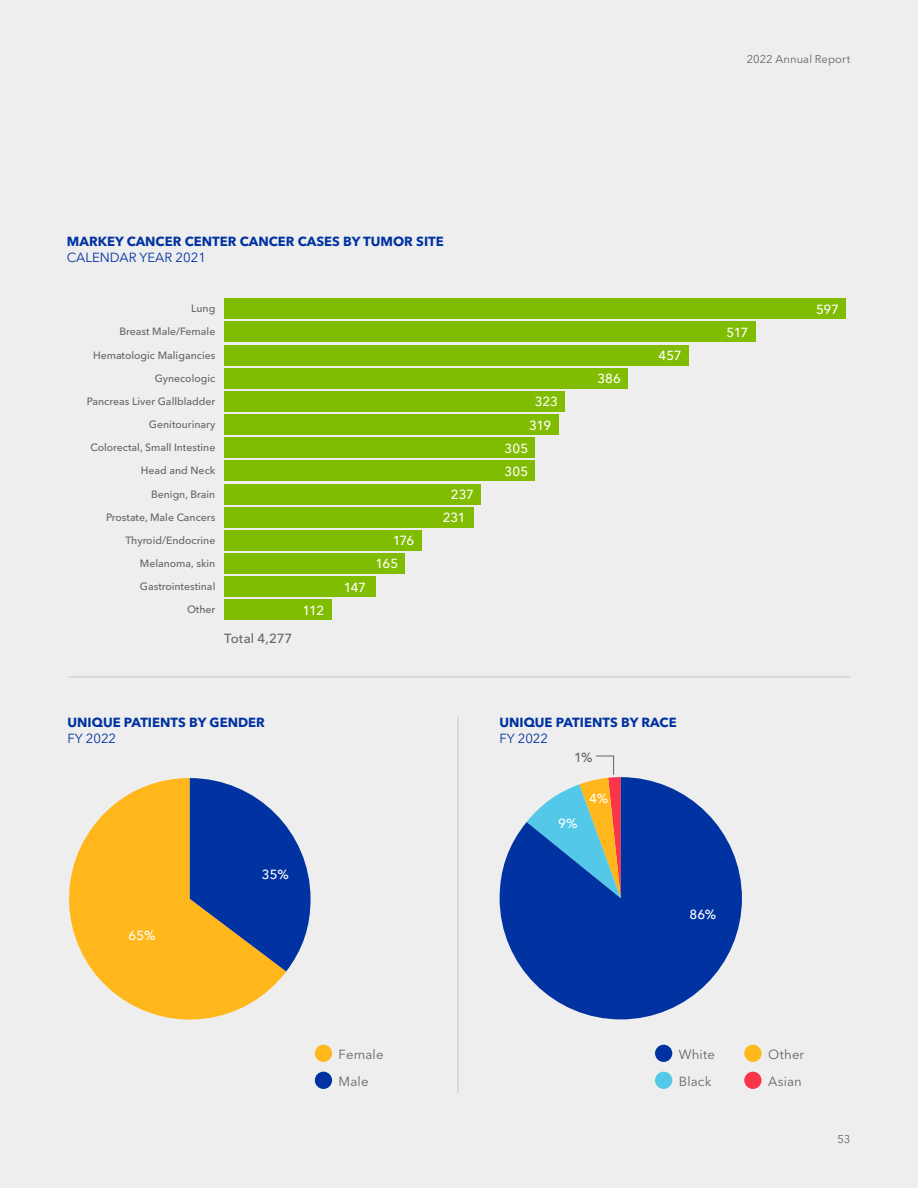
<style>
.page{position:relative;width:918px;height:1188px;background:#eee}
.page>*{position:absolute;margin:0;border:0;box-sizing:border-box;transform-origin:0 0}
.t1{font:700 13.2px "Avenir Next LT Pro";color:#0033a1}
.t2{font:500 13.2px/23.1px "Avenir Next LT Pro";letter-spacing:-.015em;color:#fff}
.t3{font:13.2px/27px "Avenir Next LT Pro";letter-spacing:.01em;color:#636569}
.t4{font:13.2px "Avenir Next LT Pro";color:#0033a1}
.t5{font:500 13.2px "Avenir Next LT Pro";color:#636569}
.t6{font:11.25px "Avenir Next LT Pro";letter-spacing:.005em;color:#636569}
.t7{font:500 10.5px "Avenir Next LT Pro";color:#636569}
</style>
<div class="page">
<div style="left:315px;top:1045px;width:17px;height:17px;background:#ffb71b;border-radius:50%"></div>
<div style="left:315px;top:1072px;width:17px;height:17px;background:#0033a1;border-radius:50%"></div>
<svg style="left:69px;top:778px;width:217px;height:242px;fill:#ffb71b"></svg>
<svg style="left:190px;top:778px;width:121px;height:193px"></svg>
<hr style="left:458px;top:717px;width:1px;height:376px;background:#c8c8c8">
<hr style="left:68px;top:676px;width:782px;height:1px;background:#c8c8c8">
<svg style="left:500px;top:777px;width:242px;height:242px;fill:#0033a1"></svg>
<div style="left:655px;top:1045px;width:17px;height:17px;background:#0033a1;border-radius:50%"></div>
<div style="left:655px;top:1072px;width:17px;height:17px;background:#54c8e8;border-radius:50%"></div>
<div style="left:744px;top:1045px;width:18px;height:17px;background:#ffb71b;border-radius:50%"></div>
<div style="left:744px;top:1072px;width:18px;height:17px;background:#f93549;border-radius:50%"></div>
<svg style="left:527px;top:755px;width:94px;height:143px"></svg>
<div style="left:224px;top:599px;width:108px;height:21px;background:#80bc00"></div>
<div style="left:224px;top:576px;width:152px;height:21px;background:#80bc00"></div>
<div style="left:224px;top:553px;width:181px;height:21px;background:#80bc00"></div>
<div style="left:224px;top:530px;width:197px;height:21px;background:#80bc00"></div>
<div style="left:224px;top:507px;width:250px;height:21px;background:#80bc00"></div>
<div style="left:224px;top:484px;width:257px;height:20px;background:#80bc00"></div>
<div style="left:224px;top:460px;width:311px;height:21px;background:#80bc00"></div>
<div style="left:224px;top:437px;width:311px;height:21px;background:#80bc00"></div>
<div style="left:224px;top:414px;width:334px;height:21px;background:#80bc00"></div>
<div style="left:224px;top:391px;width:341px;height:21px;background:#80bc00"></div>
<div style="left:224px;top:368px;width:404px;height:21px;background:#80bc00"></div>
<div style="left:224px;top:345px;width:464px;height:20px;background:#80bc00"></div>
<div style="left:224px;top:321px;width:532px;height:21px;background:#80bc00"></div>
<div style="left:224px;top:298px;width:622px;height:21px;background:#80bc00"></div>
<p class="t6" style="left:747px;top:52px;width:105px">2022 Annual Report</p>
<p class="t1" style="left:67px;top:233px;width:378px">MARKEY CANCER CENTER CANCER CASES BY TUMOR SITE</p>
<p class="t4" style="left:67px;top:249px;width:141px">CALENDAR YEAR 2021</p>
<p class="t7" style="left:191px;top:302px;width:26px">Lung</p>
<p class="t7" style="left:120px;top:325px;width:97px">Breast Male/Female</p>
<p class="t7" style="left:93px;top:349px;width:124px">Hematologic Maligancies</p>
<p class="t7" style="left:155px;top:372px;width:62px">Gynecologic</p>
<p class="t7" style="left:87px;top:395px;width:130px">Pancreas Liver Gallbladder</p>
<p class="t7" style="left:149px;top:418px;width:68px">Genitourinary</p>
<p class="t7" style="left:90px;top:441px;width:126px">Colorectal, Small Intestine</p>
<p class="t7" style="left:141px;top:464px;width:76px">Head and Neck</p>
<p class="t7" style="left:151px;top:488px;width:66px">Benign, Brain</p>
<p class="t7" style="left:106px;top:511px;width:111px">Prostate, Male Cancers</p>
<p class="t7" style="left:125px;top:534px;width:91px">Thyroid/Endocrine</p>
<p class="t7" style="left:140px;top:557px;width:77px">Melanoma, skin</p>
<p class="t7" style="left:140px;top:580px;width:77px">Gastrointestinal</p>
<p class="t7" style="left:187px;top:604px;width:30px">Other</p>
<p class="t5" style="left:224px;top:630px;width:70px">Total 4,277</p>
<p class="t2" style="left:303px;top:599px;width:23px">112</p>
<p class="t2" style="left:344px;top:575px;width:24px">147</p>
<p class="t2" style="left:375px;top:529px;width:40px;text-indent:17px">176<br>165</p>
<p class="t2" style="left:443px;top:483px;width:33px;text-indent:8px">237<br>231</p>
<p class="t2" style="left:529px;top:390px;width:30px;text-align:center">323<br>319</p>
<p class="t2" style="left:505px;top:436px;width:25px">305<br>305</p>
<p class="t2" style="left:597px;top:367px;width:25px">386</p>
<p class="t2" style="left:659px;top:344px;width:25px">457</p>
<p class="t2" style="left:727px;top:321px;width:23px">517</p>
<p class="t1" style="left:68px;top:714px;width:199px">UNIQUE PATIENTS BY GENDER</p>
<p class="t4" style="left:68px;top:730px;width:50px">FY 2022</p>
<p class="t2" style="left:129px;top:923px;width:28px">65%</p>
<p class="t2" style="left:262px;top:863px;width:28px">35%</p>
<p class="t1" style="left:500px;top:714px;width:179px">UNIQUE PATIENTS BY RACE</p>
<p class="t4" style="left:500px;top:730px;width:50px">FY 2022</p>
<p class="t5" style="left:574px;top:750px;width:20px">1%</p>
<p class="t2" style="left:558px;top:812px;width:21px">9%</p>
<p class="t2" style="left:589px;top:787px;width:20px">4%</p>
<p class="t2" style="left:690px;top:903px;width:28px">86%</p>
<p class="t2" style="left:816px;top:297px;width:24px">597</p>
<p class="t3" style="left:339px;top:1041px;width:46px">Female<br>Male</p>
<p class="t3" style="left:679px;top:1041px;width:38px">White<br>Black</p>
<p class="t3" style="left:768px;top:1041px;width:38px">Other<br>Asian</p>
<p class="t6" style="left:837px;top:1132px;width:15px">53</p>
</div>
